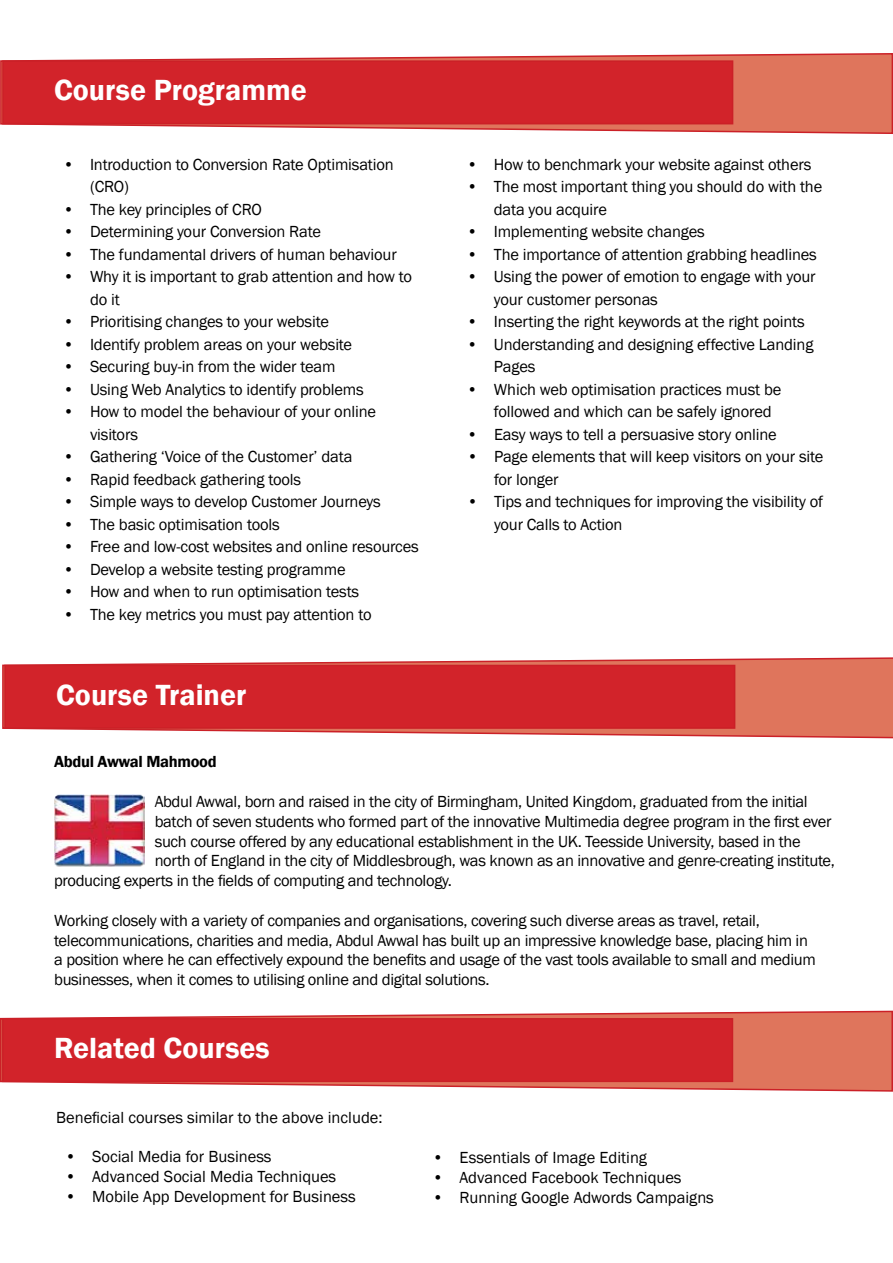
<style>
.page{position:relative;width:893px;height:1263px;background:#fff}
.page>*{position:absolute;margin:0;border:0;box-sizing:border-box;transform-origin:0 0}
.t1{font:600 30px "Franklin Gothic";color:#fff}
.t2{font:16.5px/22.5px "Franklin Gothic";letter-spacing:-.01em;color:#000}
.t3{font:600 16.5px "Franklin Gothic";letter-spacing:-.02em;color:#000}
</style>
<div class="page">
<svg style="left:0;top:53px;width:893px;height:81px"></svg>
<div style="left:3px;top:61px;width:730px;height:63px;background:#d2232a"></div>
<div style="left:2px;top:60px;width:731px;height:64px;border:2px solid #cb2027"></div>
<svg style="left:2px;top:657px;width:891px;height:82px"></svg>
<div style="left:4px;top:665px;width:731px;height:64px;background:#d2232a;border:2px solid #cb2027"></div>
<img style="left:54px;top:794px;width:90px;height:72px">
<svg style="left:0;top:1010px;width:893px;height:82px"></svg>
<div style="left:3px;top:1019px;width:729px;height:62px;background:#d2232a"></div>
<div style="left:2px;top:1018px;width:731px;height:64px;border:2px solid #cb2027"></div>
<h1 class="t1" style="left:54px;top:72px;width:254px">Course Programme</h1>
<p class="t2" style="left:90px;top:153px;width:305px;text-indent:-27px">• Introduction to Conversion Rate Optimisation (CRO)</p>
<p class="t2" style="left:63px;top:198px;width:200px">• The key principles of CRO</p>
<p class="t2" style="left:63px;top:221px;width:260px">• Determining your Conversion Rate</p>
<p class="t2" style="left:63px;top:243px;width:335px">• The fundamental drivers of human behaviour</p>
<p class="t2" style="left:90px;top:266px;width:324px;text-indent:-27px">• Why it is important to grab attention and how to do it</p>
<p class="t2" style="left:63px;top:311px;width:267px">• Prioritising changes to your website</p>
<p class="t2" style="left:63px;top:333px;width:291px">• Identify problem areas on your website</p>
<p class="t2" style="left:63px;top:356px;width:274px">• Securing buy-in from the wider team</p>
<p class="t2" style="left:63px;top:378px;width:302px">• Using Web Analytics to identify problems</p>
<p class="t2" style="left:90px;top:401px;width:288px;text-indent:-27px">• How to model the behaviour of your online visitors</p>
<p class="t2" style="left:63px;top:446px;width:291px">• Gathering ‘Voice of the Customer’ data</p>
<p class="t2" style="left:63px;top:468px;width:240px">• Rapid feedback gathering tools</p>
<p class="t2" style="left:63px;top:491px;width:319px">• Simple ways to develop Customer Journeys</p>
<p class="t2" style="left:63px;top:513px;width:218px">• The basic optimisation tools</p>
<p class="t2" style="left:63px;top:536px;width:357px">• Free and low-cost websites and online resources</p>
<p class="t2" style="left:63px;top:558px;width:284px">• Develop a website testing programme</p>
<p class="t2" style="left:63px;top:581px;width:298px">• How and when to run optimisation tests</p>
<p class="t2" style="left:63px;top:603px;width:310px">• The key metrics you must pay attention to</p>
<h1 class="t1" style="left:56px;top:676px;width:192px">Course Trainer</h1>
<p class="t2" style="left:467px;top:153px;width:346px">• How to benchmark your website against others</p>
<p class="t2" style="left:494px;top:176px;width:330px;text-indent:-27px">• The most important thing you should do with the data you acquire</p>
<p class="t2" style="left:467px;top:221px;width:239px">• Implementing website changes</p>
<p class="t2" style="left:467px;top:243px;width:351px">• The importance of attention grabbing headlines</p>
<p class="t2" style="left:494px;top:266px;width:323px;text-indent:-27px">• Using the power of emotion to engage with your your customer personas</p>
<p class="t2" style="left:467px;top:311px;width:339px">• Inserting the right keywords at the right points</p>
<p class="t2" style="left:494px;top:333px;width:321px;text-indent:-27px">• Understanding and designing effective Landing<br>Pages</p>
<p class="t2" style="left:494px;top:378px;width:289px;text-indent:-27px">• Which web optimisation practices must be followed and which can be safely ignored</p>
<p class="t2" style="left:467px;top:423px;width:311px">• Easy ways to tell a persuasive story online</p>
<p class="t2" style="left:494px;top:446px;width:331px;text-indent:-27px">• Page elements that will keep visitors on your site for longer</p>
<p class="t2" style="left:494px;top:491px;width:331px;text-indent:-27px">• Tips and techniques for improving the visibility of your Calls to Action</p>
<p class="t3" style="left:54px;top:752px;width:164px">Abdul Awwal Mahmood</p>
<p class="t2" style="left:155px;top:791px;width:655px">Abdul Awwal, born and raised in the city of Birmingham, United Kingdom, graduated from the initial</p>
<p class="t2" style="left:155px;top:810px;width:678px">batch of seven students who formed part of the innovative Multimedia degree program in the first ever</p>
<p class="t2" style="left:155px;top:830px;width:647px">such course offered by any educational establishment in the UK. Teesside University, based in the</p>
<p class="t2" style="left:155px;top:850px;width:682px">north of England in the city of Middlesbrough, was known as an innovative and genre-creating institute,</p>
<p class="t2" style="left:54px;top:870px;width:399px">producing experts in the fields of computing and technology.</p>
<p class="t2" style="left:54px;top:911px;width:763px;line-height:19.8px">Working closely with a variety of companies and organisations, covering such diverse areas as travel, retail, telecommunications, charities and media, Abdul Awwal has built up an impressive knowledge base, placing him in a position where he can effectively expound the benefits and usage of the vast tools available to small and medium businesses, when it comes to utilising online and digital solutions.</p>
<h1 class="t1" style="left:54px;top:1029px;width:217px">Related Courses</h1>
<p class="t2" style="left:56px;top:1106px;width:328px">Beneficial courses similar to the above include:</p>
<p class="t2" style="left:65px;top:1146px;width:208px">• Social Media for Business</p>
<p class="t2" style="left:65px;top:1166px;width:273px">• Advanced Social Media Techniques</p>
<p class="t2" style="left:65px;top:1185px;width:292px">• Mobile App Development for Business</p>
<p class="t2" style="left:433px;top:1147px;width:216px">• Essentials of Image Editing</p>
<p class="t2" style="left:433px;top:1166px;width:250px">• Advanced Facebook Techniques</p>
<p class="t2" style="left:433px;top:1186px;width:283px">• Running Google Adwords Campaigns</p>
</div>
